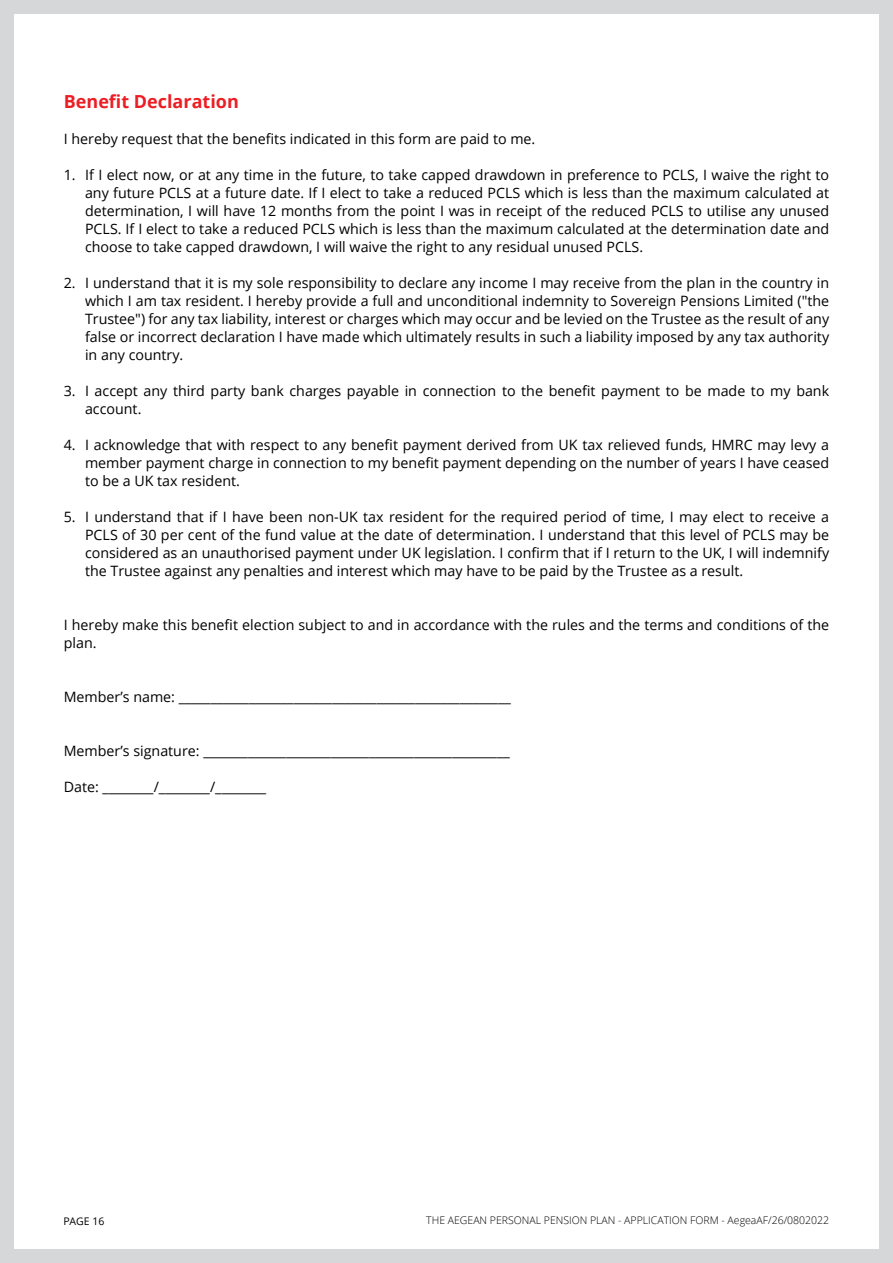
<style>
.page{position:relative;width:893px;height:1263px;background:#d5d7d8}
.page>*{position:absolute;margin:0;border:0;box-sizing:border-box;transform-origin:0 0}
.Red_bold_13_15{font:700 18px "Open Sans";color:#ed1d24}
.body_copy_10_12{font:14.25px/18px "Open Sans";color:#000;text-align:justify}
.t1{font:300 10.5px "Open Sans";color:#000}
.t2{font:10.5px "Open Sans";color:#000}
</style>
<div class="page">
<div style="left:14px;top:14px;width:865px;height:1235px;background:#fff"></div>
<p class="Red_bold_13_15" style="left:64px;top:89px;width:177px">Benefit Declaration</p>
<p class="body_copy_10_12" style="left:64px;top:129px;width:473px">I hereby request that the benefits indicated in this form are paid to me.</p>
<p class="body_copy_10_12" style="left:85px;top:165px;width:746px;text-indent:-21px">1. If I elect now, or at any time in the future, to take capped drawdown in preference to PCLS, I waive the right to any future PCLS at a future date. If I elect to take a reduced PCLS which is less than the maximum calculated at determination, I will have 12 months from the point I was in receipt of the reduced PCLS to utilise any unused PCLS. If I elect to take a reduced PCLS which is less than the maximum calculated at the determination date and choose to take capped drawdown, I will waive the right to any residual unused PCLS.</p>
<p class="body_copy_10_12" style="left:85px;top:273px;width:746px;text-indent:-21px">2. I understand that it is my sole responsibility to declare any income I may receive from the plan in the country in which I am tax resident. I hereby provide a full and unconditional indemnity to Sovereign Pensions Limited ("the Trustee") for any tax liability, interest or charges which may occur and be levied on the Trustee as the result of any false or incorrect declaration I have made which ultimately results in such a liability imposed by any tax authority in any country.</p>
<p class="body_copy_10_12" style="left:85px;top:381px;width:746px;text-indent:-21px">3. I accept any third party bank charges payable in connection to the benefit payment to be made to my bank account.</p>
<p class="body_copy_10_12" style="left:85px;top:435px;width:746px;text-indent:-21px">4. I acknowledge that with respect to any benefit payment derived from UK tax relieved funds, HMRC may levy a member payment charge in connection to my benefit payment depending on the number of years I have ceased to be a UK tax resident.</p>
<p class="body_copy_10_12" style="left:85px;top:507px;width:746px;text-indent:-21px">5. I understand that if I have been non-UK tax resident for the required period of time, I may elect to receive a PCLS of 30 per cent of the fund value at the date of determination. I understand that this level of PCLS may be considered as an unauthorised payment under UK legislation. I confirm that if I return to the UK, I will indemnify the Trustee against any penalties and interest which may have to be paid by the Trustee as a result.</p>
<p class="body_copy_10_12" style="left:64px;top:615px;width:767px">I hereby make this benefit election subject to and in accordance with the rules and the terms and conditions of the plan.</p>
<p class="body_copy_10_12" style="left:64px;top:687px;width:448px">Member’s name: ____________________________________________________</p>
<p class="body_copy_10_12" style="left:64px;top:741px;width:447px">Member’s signature: ________________________________________________</p>
<p class="body_copy_10_12" style="left:64px;top:777px;width:204px">Date: ________/________/________</p>
<p class="t2" style="left:63px;top:1214px;width:43px">PAGE 16</p>
<p class="t1" style="left:426px;top:1213px;width:404px">THE AEGEAN PERSONAL PENSION PLAN - APPLICATION FORM - AegeaAF/26/0802022</p>
</div>
